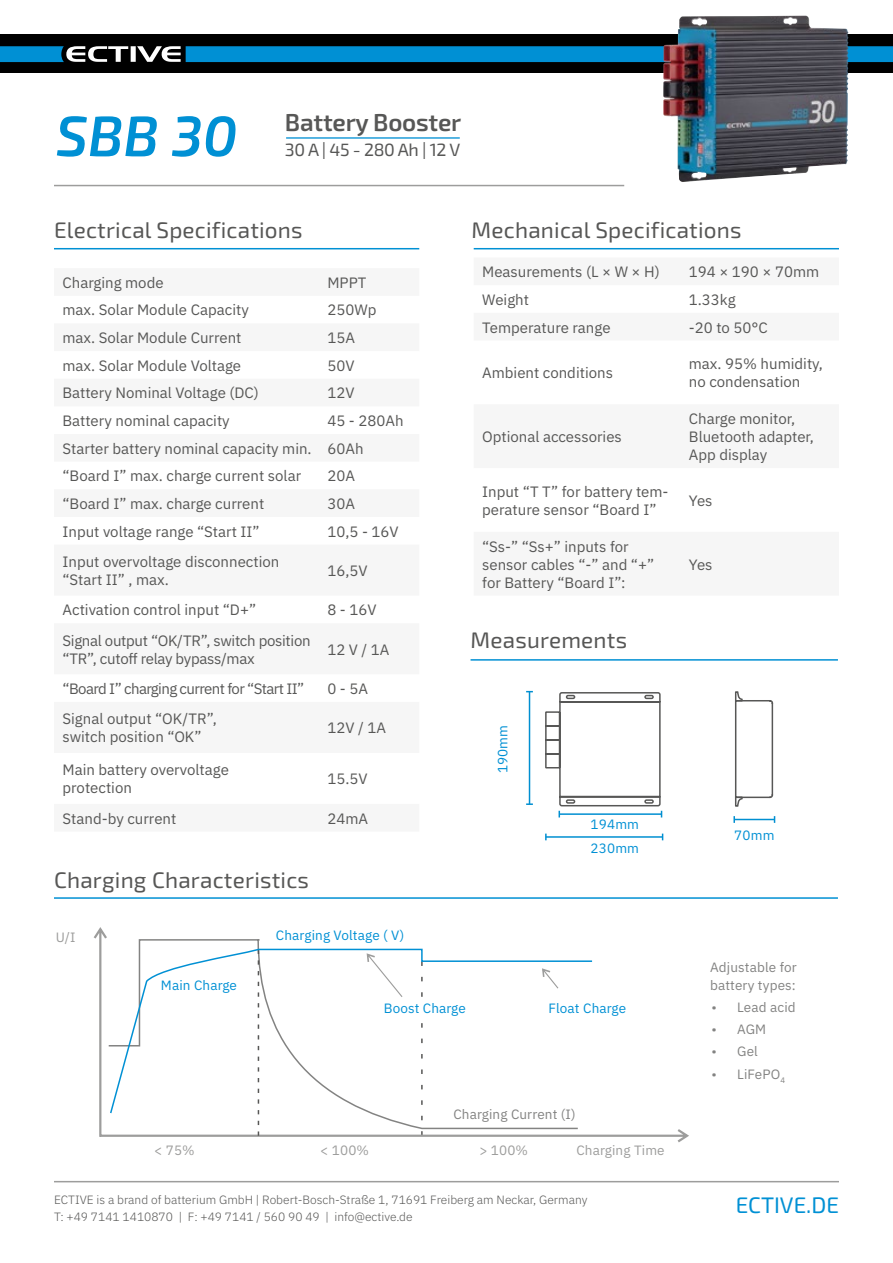
<style>
.page{position:relative;width:893px;height:1263px;background:#fff}
.page>*{position:absolute;margin:0;border:0;box-sizing:border-box;transform-origin:0 0}
.t1{font:italic 600 56.7px "Exo 2";color:#0090d4}
.t2{font:600 24.45px "Exo 2";letter-spacing:-.01em;color:#575756}
.t3{font:22.5px "Exo 2";letter-spacing:.01em;color:#575756}
.t4{font:22.5px "Exo 2";color:#0090d4}
.t5{font:17.85px "Exo 2";letter-spacing:-.02em;color:#575756}
.t6{font:15px/18px "IBM Plex Sans";color:#575756}
.t7{font:15px/18px "IBM Plex Sans";letter-spacing:-.02em;color:#575756}
.t8{font:15px "IBM Plex Sans";letter-spacing:-.04em;color:#575756}
.t9{font:13.5px/24.2px "IBM Plex Sans";letter-spacing:.01em;color:#0090d4}
.t10{font:13.5px/18px "IBM Plex Sans";letter-spacing:.01em;color:#838382}
.t11{font:13.5px "IBM Plex Sans";letter-spacing:.01em;color:#9d9d9c}
.t12{font:300 12px/16.5px "IBM Plex Sans";color:#575756}
</style>
<div class="page">
<div style="left:0;top:35px;width:893px;height:38px;background:#000"></div>
<svg style="left:0;top:46px;width:181px;height:16px"></svg>
<div style="left:186px;top:46px;width:707px;height:16px;background:#0090d4"></div>
<hr style="left:546px;top:836px;width:117px;height:2px;background:#008fd1">
<svg style="left:545px;top:833px;width:2px;height:7px"></svg>
<hr style="left:734px;top:819px;width:40px;height:1px;background:#008fd1">
<svg style="left:733px;top:816px;width:2px;height:7px"></svg>
<hr style="left:529px;top:692px;width:1px;height:112px;background:#008fd1">
<svg style="left:526px;top:803px;width:7px;height:2px"></svg>
<hr style="left:54px;top:248px;width:365px;height:1px;background:#0090d4">
<hr style="left:474px;top:248px;width:365px;height:1px;background:#0090d4">
<hr style="left:54px;top:185px;width:570px;height:1px;background:#9d9d9c">
<img style="left:663px;top:16px;width:186px;height:166px">
<hr style="left:54px;top:1181px;width:785px;height:1px;background:#9d9d9c">
<hr style="left:286px;top:137px;width:174px;height:2px;background:#0090d4">
<svg style="left:735px;top:691px;width:39px;height:116px"></svg>
<svg style="left:545px;top:692px;width:117px;height:125px"></svg>
<hr style="left:54px;top:897px;width:784px;height:2px;background:#0090d4">
<svg style="left:94px;top:927px;width:595px;height:215px"></svg>
<svg style="left:107px;top:938px;width:472px;height:192px"></svg>
<svg style="left:258px;top:1115px;width:1px;height:21px"></svg>
<svg style="left:109px;top:948px;width:485px;height:167px"></svg>
<hr style="left:471px;top:659px;width:367px;height:2px;background:#0090d4">
<h1 class="t1" style="left:56px;top:102px;width:183px">SBB 30</h1>
<h2 class="t2" style="left:285px;top:108px;width:178px">Battery Booster</h2>
<p class="t5" style="left:285px;top:139px;width:177px">30 A | 45 - 280 Ah | 12 V</p>
<h3 class="t3" style="left:54px;top:217px;width:250px">Electrical Specifications</h3>
<h3 class="t3" style="left:472px;top:217px;width:272px">Mechanical Specifications</h3>
<p class="t6" style="left:63px;top:272px;width:103px">Charging mode</p>
<p class="t6" style="left:327px;top:272px;width:40px">MPPT</p>
<p class="t6" style="left:63px;top:300px;width:188px">max. Solar Module Capacity</p>
<p class="t6" style="left:327px;top:300px;width:50px">250Wp</p>
<p class="t6" style="left:63px;top:328px;width:181px">max. Solar Module Current</p>
<p class="t6" style="left:327px;top:328px;width:29px">15A</p>
<p class="t6" style="left:63px;top:355px;width:180px">max. Solar Module Voltage</p>
<p class="t6" style="left:327px;top:355px;width:29px">50V</p>
<p class="t6" style="left:63px;top:383px;width:198px">Battery Nominal Voltage (DC)</p>
<p class="t6" style="left:327px;top:383px;width:29px">12V</p>
<p class="t6" style="left:63px;top:410px;width:169px">Battery nominal capacity</p>
<p class="t6" style="left:63px;top:406px;width:343px;line-height:27.6px;text-indent:265px">45 - 280Ah<br>Starter battery nominal capacity min. 60Ah “Board I” max. charge current solar</p>
<p class="t6" style="left:327px;top:466px;width:29px">20A</p>
<p class="t6" style="left:63px;top:493px;width:203px">“Board I” max. charge current</p>
<p class="t6" style="left:327px;top:493px;width:29px">30A</p>
<p class="t6" style="left:63px;top:521px;width:199px">Input voltage range “Start II”</p>
<p class="t6" style="left:327px;top:521px;width:73px">10,5 - 16V</p>
<p class="t6" style="left:63px;top:551px;width:218px">Input overvoltage disconnection “Start II” , max.</p>
<p class="t6" style="left:327px;top:560px;width:42px">16,5V</p>
<p class="t6" style="left:63px;top:600px;width:195px">Activation control input “D+”</p>
<p class="t6" style="left:327px;top:600px;width:51px">8 - 16V</p>
<p class="t7" style="left:63px;top:630px;width:250px">Signal output “OK/TR”, switch position “TR”, cutoff relay bypass/max</p>
<p class="t6" style="left:327px;top:639px;width:64px">12 V / 1A</p>
<p class="t8" style="left:63px;top:677px;width:243px">“Board I” charging current for “Start II”</p>
<p class="t6" style="left:327px;top:678px;width:42px">0 - 5A</p>
<p class="t6" style="left:63px;top:709px;width:156px">Signal output “OK/TR”, switch position “OK”</p>
<p class="t6" style="left:327px;top:718px;width:60px">12V / 1A</p>
<p class="t6" style="left:63px;top:760px;width:168px">Main battery overvoltage protection</p>
<p class="t6" style="left:327px;top:769px;width:42px">15.5V</p>
<p class="t6" style="left:63px;top:808px;width:115px">Stand-by current</p>
<p class="t6" style="left:327px;top:808px;width:42px">24mA</p>
<h3 class="t3" style="left:54px;top:866px;width:257px">Charging Characteristics</h3>
<p class="t6" style="left:482px;top:262px;width:179px">Measurements (L × W × H)</p>
<p class="t6" style="left:689px;top:262px;width:132px">194 × 190 × 70mm</p>
<p class="t6" style="left:482px;top:289px;width:48px">Weight</p>
<p class="t6" style="left:689px;top:289px;width:48px">1.33kg</p>
<p class="t6" style="left:482px;top:317px;width:130px">Temperature range</p>
<p class="t6" style="left:689px;top:317px;width:81px">-20 to 50°C</p>
<p class="t6" style="left:482px;top:363px;width:132px">Ambient conditions</p>
<p class="t6" style="left:689px;top:354px;width:136px">max. 95% humidity, no condensation</p>
<p class="t6" style="left:482px;top:426px;width:141px">Optional accessories</p>
<p class="t6" style="left:689px;top:408px;width:127px">Charge monitor,<br>Bluetooth adapter,<br>App display</p>
<p class="t6" style="left:482px;top:481px;width:188px">Input “T T” for battery tem&shy;perature sensor “Board I”</p>
<p class="t6" style="left:689px;top:490px;width:25px">Yes</p>
<p class="t6" style="left:482px;top:536px;width:173px">“Ss-” “Ss+” inputs for sensor cables “-” and “+” for Battery “Board I”:</p>
<p class="t6" style="left:689px;top:554px;width:25px">Yes</p>
<h3 class="t3" style="left:471px;top:627px;width:158px">Measurements</h3>
<p class="t9" style="left:490px;top:773px;width:50px;rotate:-90deg">190mm</p>
<p class="t9" style="left:591px;top:811px;width:50px">194mm<br>230mm</p>
<p class="t9" style="left:734px;top:822px;width:42px">70mm</p>
<p class="t11" style="left:56px;top:927px;width:21px">U/I</p>
<p class="t9" style="left:276px;top:922px;width:130px">Charging Voltage ( V)</p>
<p class="t9" style="left:161px;top:972px;width:78px">Main Charge</p>
<p class="t9" style="left:384px;top:995px;width:84px">Boost Charge</p>
<p class="t9" style="left:548px;top:995px;width:79px">Float Charge</p>
<p class="t10" style="left:453px;top:1104px;width:124px">Charging Current (I)</p>
<p class="t11" style="left:154px;top:1139px;width:42px">&lt; 75%</p>
<p class="t11" style="left:320px;top:1139px;width:50px">&lt; 100%</p>
<p class="t11" style="left:479px;top:1139px;width:50px">&gt; 100%</p>
<p class="t11" style="left:576px;top:1139px;width:90px">Charging Time</p>
<p class="t12" style="left:54px;top:1191px;width:535px">ECTIVE is a brand of batterium GmbH | Robert-Bosch-Straße 1, 71691 Freiberg am Neckar, Germany<br>T: +49 7141 1410870 | F: +49 7141 / 560 90 49 | info@ective.de</p>
<p class="t10" style="left:710px;top:957px;width:88px">Adjustable for battery types:</p>
<p class="t10" style="left:712px;top:997px;width:86px">• Lead acid</p>
<p class="t10" style="left:712px;top:1019px;width:56px">• AGM</p>
<p class="t10" style="left:712px;top:1041px;width:48px">• Gel</p>
<p class="t10" style="left:712px;top:1064px;width:75px">• LiFePO<sub>4</sub></p>
<h3 class="t4" style="left:736px;top:1192px;width:105px">ECTIVE.DE</h3>
</div>
